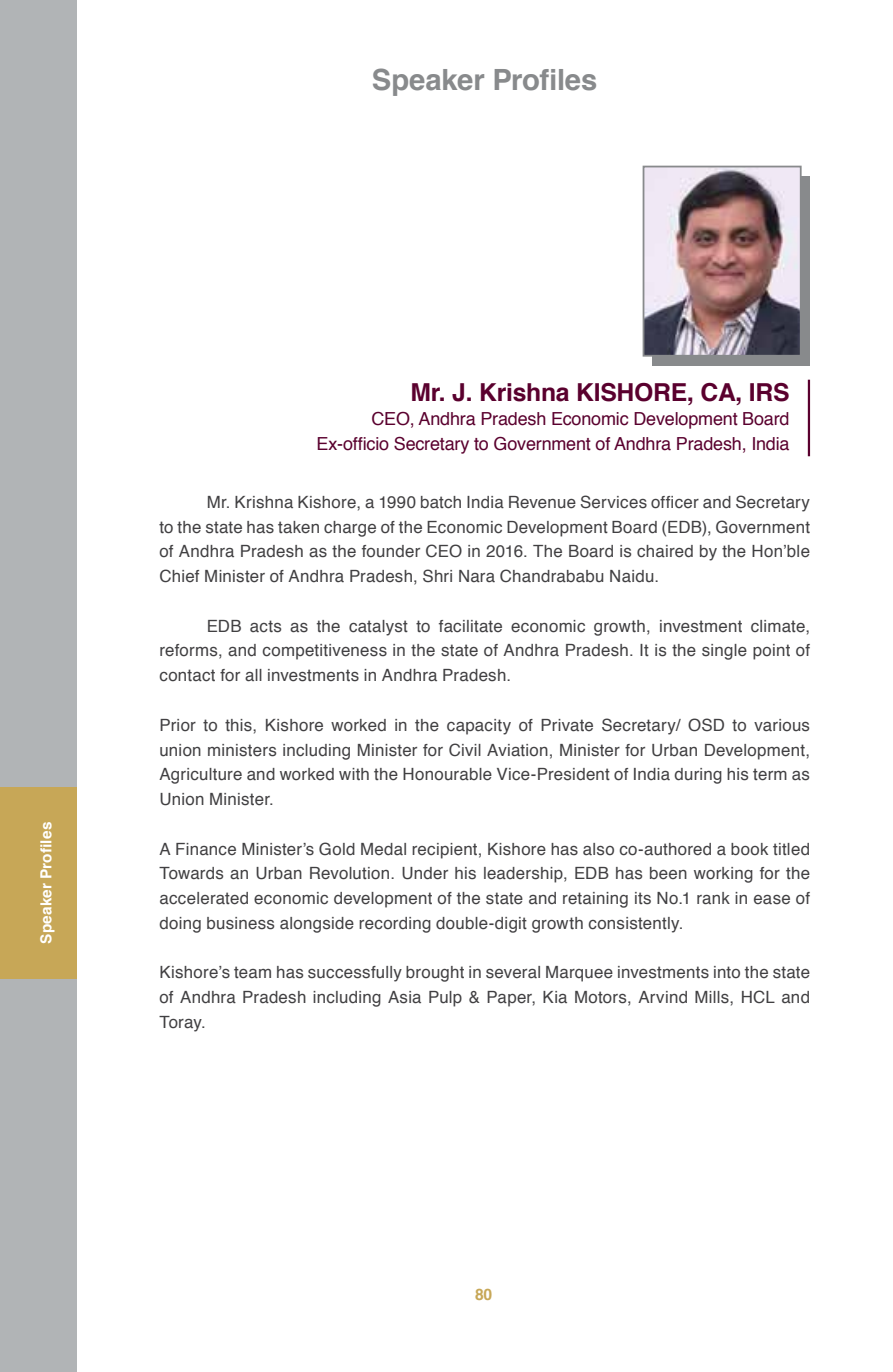
<style>
.page{position:relative;width:893px;height:1372px;background:#fff}
.page>*{position:absolute;margin:0;border:0;box-sizing:border-box;transform-origin:0 0}
.t1{font:700 29.25px "Helvetica";letter-spacing:-.01em;color:#888a8c}
.t2{font:700 24.75px "Helvetica";letter-spacing:-.01em;color:#5a002e}
.t3{font:18px/24.8px "Helvetica";letter-spacing:-.01em;color:#5a002e;text-align:right}
.t4{font:16.88px/24.8px "Helvetica";letter-spacing:.015em;color:#414042;text-align:justify}
.t5{font:700 15.75px "Helvetica";color:#c7a757}
.t6{font:700 15.3px "Helvetica";letter-spacing:.015em;color:#fff}
</style>
<div class="page">
<div style="left:0;top:957px;width:77px;height:414px;background:#b1b4b6"></div>
<div style="left:0;top:0;width:77px;height:880px;background:#b1b4b6"></div>
<div style="left:0;top:787px;width:77px;height:191px;background:#c7a757"></div>
<div style="left:653px;top:176px;width:157px;height:189px;background:#888a8c"></div>
<img style="left:646px;top:169px;width:153px;height:184px">
<div style="left:643px;top:166px;width:159px;height:190px;border:2px solid #888a8c"></div>
<hr style="left:808px;top:379px;width:2px;height:77px;background:#5a002e">
<h1 class="t1" style="left:372px;top:56px;width:227px">Speaker Profiles</h1>
<p class="t6" style="left:34px;top:943px;width:124px;rotate:-90deg">Speaker Profiles</p>
<h2 class="t2" style="left:411px;top:372px;width:381px">Mr. J. Krishna KISHORE, CA, IRS</h2>
<p class="t3" style="left:317px;top:407px;width:474px">CEO, Andhra Pradesh Economic Development Board<br>Ex-officio Secretary to Government of Andhra Pradesh, India</p>
<p class="t4" style="left:159px;top:490px;width:652px;text-indent:47px">Mr. Krishna Kishore, a 1990 batch India Revenue Services officer and Secretary to the state has taken charge of the Economic Development Board (EDB), Government of Andhra Pradesh as the founder CEO in 2016. The Board is chaired by the Hon’ble Chief Minister of Andhra Pradesh, Shri Nara Chandrababu Naidu.</p>
<p class="t4" style="left:159px;top:614px;width:652px;text-indent:47px">EDB acts as the catalyst to facilitate economic growth, investment climate, reforms, and competitiveness in the state of Andhra Pradesh. It is the single point of contact for all investments in Andhra Pradesh.</p>
<p class="t4" style="left:159px;top:713px;width:652px">Prior to this, Kishore worked in the capacity of Private Secretary/ OSD to various union ministers including Minister for Civil Aviation, Minister for Urban Development, Agriculture and worked with the Honourable Vice-President of India during his term as Union Minister.</p>
<p class="t4" style="left:159px;top:836px;width:652px">A Finance Minister’s Gold Medal recipient, Kishore has also co-authored a book titled Towards an Urban Revolution. Under his leadership, EDB has been working for the accelerated economic development of the state and retaining its No.1 rank in ease of doing business alongside recording double-digit growth consistently.</p>
<p class="t4" style="left:159px;top:960px;width:652px">Kishore’s team has successfully brought in several Marquee investments into the state of Andhra Pradesh including Asia Pulp &amp; Paper, Kia Motors, Arvind Mills, HCL and Toray.</p>
<p class="t5" style="left:475px;top:1281px;width:19px">80</p>
</div>
